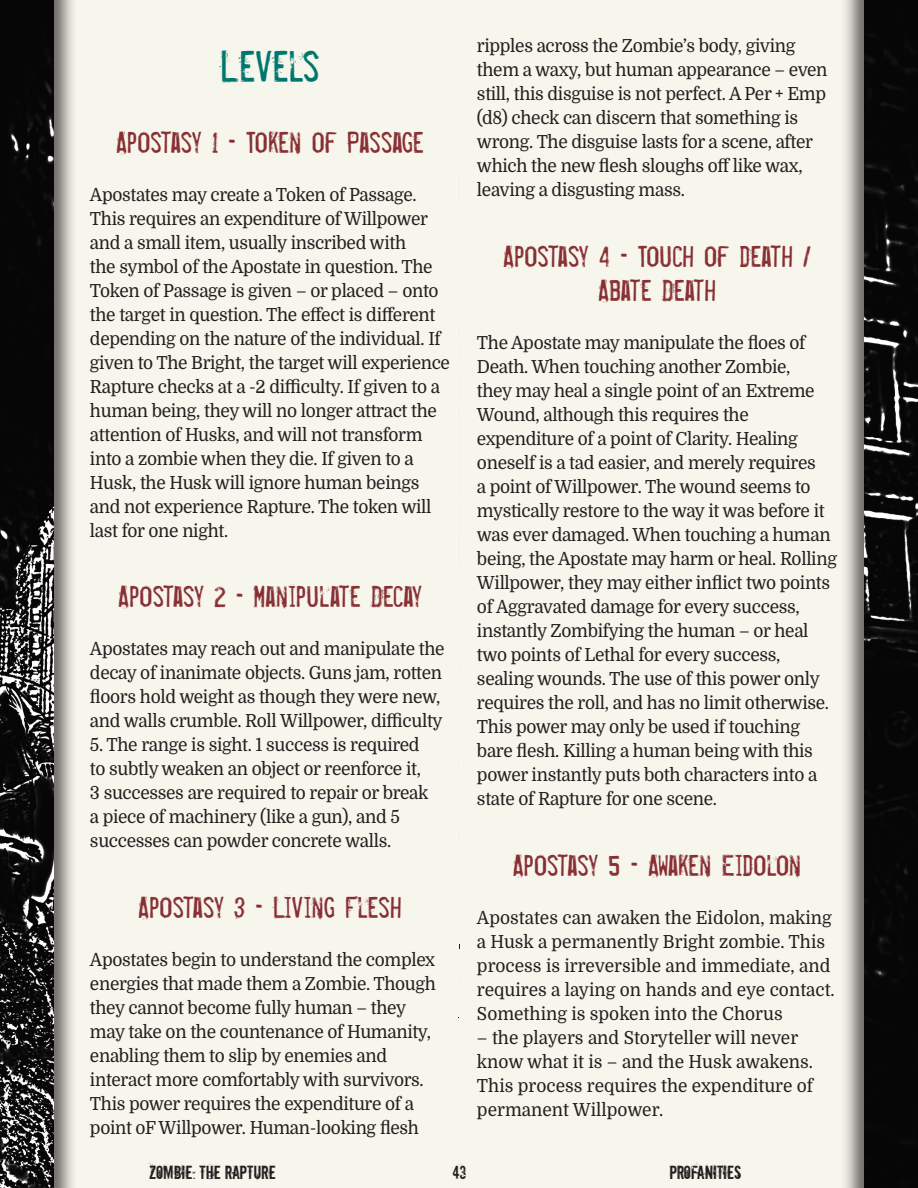
<style>
.page{position:relative;width:918px;height:1188px;background:#fff}
.page>*{position:absolute;margin:0;border:0;box-sizing:border-box;transform-origin:0 0}
.t1{font:46.5px "Misproject";color:#01766f}
.t2{font:31.5px/34.5px "Misproject";color:#882f34;text-align:center}
.t3{font:31.5px "Misproject";letter-spacing:-.02em;color:#882f34}
.t4{font:18px/24px "Domine";letter-spacing:-.02em;color:#231f20;scale:.96 1}
.t5{font:18px/24px "Domine";color:#231f20;scale:.96 1}
.t6{font:18px "Downcome";color:#231f20}
</style>
<div class="page">
<img style="left:0;top:0;width:918px;height:1188px">
<div style="left:51px;top:0;width:813px;height:1188px;background:#f7f6ec"></div>
<svg style="left:459px;top:1042px;width:1px;height:18px"></svg>
<svg style="left:459px;top:1066px;width:1px;height:17px"></svg>
<svg style="left:459px;top:77px;width:1px;height:955px"></svg>
<p class="t1" style="left:220px;top:36px;width:102px">LEVELS</p>
<p class="t2" style="left:116px;top:123px;width:309px">APOSTASY 1 - TOKEN OF PASSAGE</p>
<p class="t4" style="left:90px;top:183px;width:377px">Apostates may create a Token of Passage.<br>This requires an expenditure of Willpower and a small item, usually inscribed with<br>the symbol of the Apostate in question. The Token of Passage is given – or placed – onto the target in question. The effect is different depending on the nature of the individual. If given to The Bright, the target will experience Rapture checks at a -2 difficulty. If given to a human being, they will no longer attract the attention of Husks, and will not transform into a zombie when they die. If given to a Husk, the Husk will ignore human beings and not experience Rapture. The token will last for one night.</p>
<p class="t2" style="left:118px;top:578px;width:305px">APOSTASY 2 - MANIPULATE DECAY</p>
<p class="t4" style="left:90px;top:637px;width:371px">Apostates may reach out and manipulate the decay of inanimate objects. Guns jam, rotten floors hold weight as though they were new, and walls crumble. Roll Willpower, difficulty</p>
<p class="t4" style="left:90px;top:733px;width:354px">5. The range is sight. 1 success is required to subtly weaken an object or reenforce it, 3 successes are required to repair or break a piece of machinery (like a gun), and 5 successes can powder concrete walls.</p>
<p class="t2" style="left:138px;top:888px;width:265px">APOSTASY 3 - LIVING FLESH</p>
<p class="t4" style="left:90px;top:948px;width:362px">Apostates begin to understand the complex energies that made them a Zombie. Though they cannot become fully human – they may take on the countenance of Humanity, enabling them to slip by enemies and interact more comfortably with survivors.<br>This power requires the expenditure of a point oF Willpower. Human-looking flesh</p>
<p class="t4" style="left:477px;top:34px;width:367px">ripples across the Zombie’s body, giving them a waxy, but human appearance – even still, this disguise is not perfect. A Per + Emp (d8) check can discern that something is wrong. The disguise lasts for a scene, after which the new flesh sloughs off like wax, leaving a disgusting mass.</p>
<p class="t2" style="left:503px;top:237px;width:309px">APOSTASY 4 - TOUCH OF DEATH /<br>ABATE DEATH</p>
<p class="t4" style="left:477px;top:331px;width:377px">The Apostate may manipulate the floes of Death. When touching another Zombie,<br>they may heal a single point of an Extreme Wound, although this requires the expenditure of a point of Clarity. Healing oneself is a tad easier, and merely requires<br>a point of Willpower. The wound seems to mystically restore to the way it was before it was ever damaged. When touching a human being, the Apostate may harm or heal. Rolling Willpower, they may either inflict two points of Aggravated damage for every success, instantly Zombifying the human – or heal two points of Lethal for every success, sealing wounds. The use of this power only requires the roll, and has no limit otherwise.<br>This power may only be used if touching bare flesh. Killing a human being with this power instantly puts both characters into a state of Rapture for one scene.</p>
<p class="t3" style="left:513px;top:844px;width:290px">APOSTASY 5 - AWAKEN EIDOLON</p>
<p class="t5" style="left:477px;top:906px;width:374px">Apostates can awaken the Eidolon, making a Husk a permanently Bright zombie. This process is irreversible and immediate, and requires a laying on hands and eye contact.<br>Something is spoken into the Chorus</p>
<p class="t5" style="left:477px;top:1026px;width:352px">– the players and Storyteller will never know what it is – and the Husk awakens.<br>This process requires the expenditure of permanent Willpower.</p>
<p class="t6" style="left:149px;top:1161px;width:129px">ZOMBIE: THE RAPTURE</p>
<p class="t6" style="left:452px;top:1161px;width:16px">43</p>
<p class="t6" style="left:669px;top:1161px;width:74px">PROFANITIES</p>
</div>
